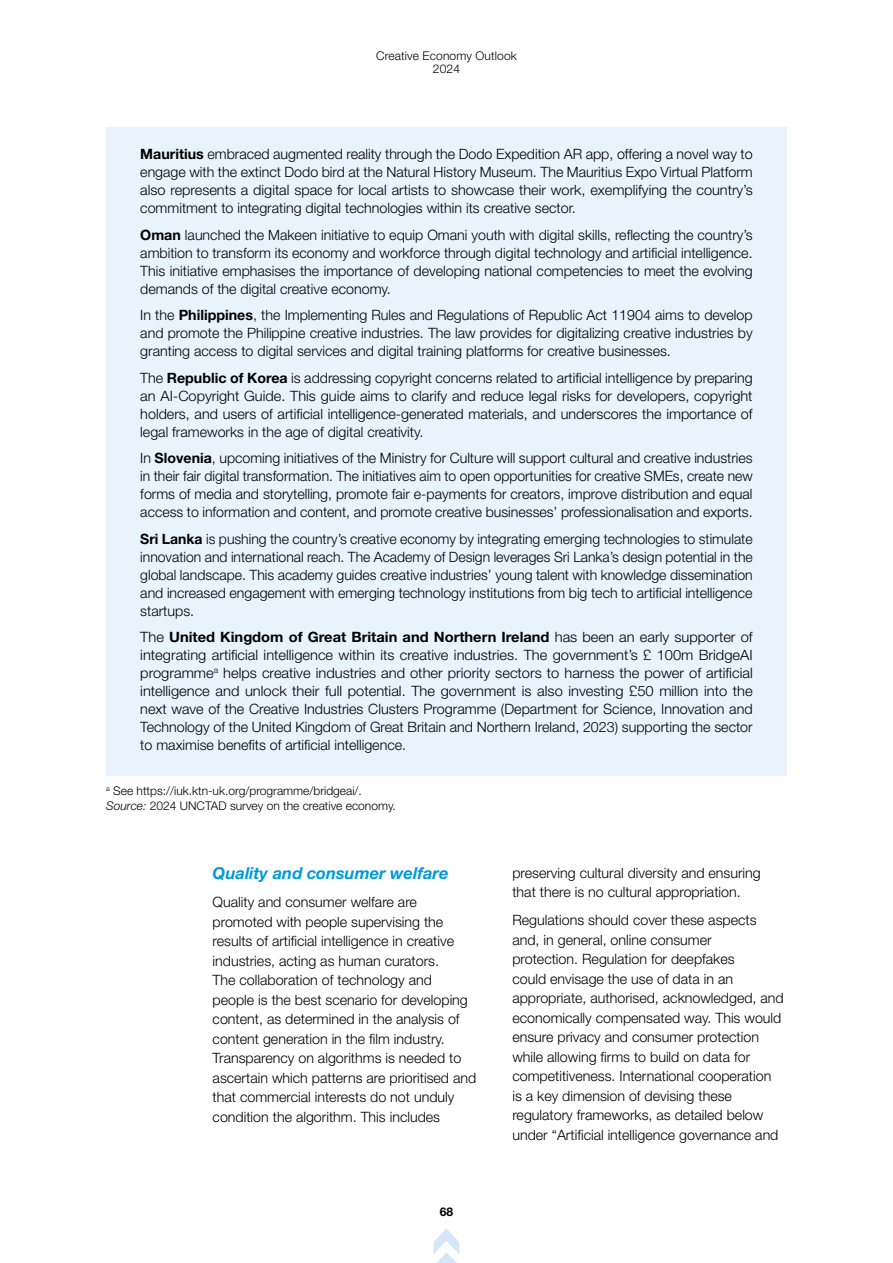
<style>
.page{position:relative;width:893px;height:1263px;background:#fff}
.page>*{position:absolute;margin:0;border:0;box-sizing:border-box;transform-origin:0 0}
.t1{font:italic 700 16.5px "Helvetica Neue LT Std";color:#009ad9}
.t2{font:300 14.25px/18px "Helvetica Neue LT Std";color:#000;text-align:justify}
.t3{font:300 12px/13.5px "Helvetica Neue LT Std";color:#000;text-align:center}
.t4{font:700 12px "Helvetica Neue LT Std";color:#000}
.s1{font-weight:700}
.s2{font-style:italic}
</style>
<div class="page">
<svg style="left:433px;top:1228px;width:27px;height:35px"></svg>
<div style="left:106px;top:128px;width:681px;height:110px;background:#e9f3fc"></div>
<div style="left:106px;top:208px;width:681px;height:111px;background:#e9f3fc"></div>
<div style="left:106px;top:289px;width:681px;height:92px;background:#e9f3fc"></div>
<div style="left:106px;top:351px;width:681px;height:111px;background:#e9f3fc"></div>
<div style="left:106px;top:432px;width:681px;height:110px;background:#e9f3fc"></div>
<div style="left:106px;top:512px;width:681px;height:129px;background:#e9f3fc"></div>
<div style="left:106px;top:611px;width:681px;height:164px;background:#e9f3fc"></div>
<p class="t3" style="left:376px;top:48px;width:142px">Creative Economy Outlook<br>2024</p>
<p class="t2" style="left:140px;top:145px;width:614px"><span class="s1">Mauritius</span> embraced augmented reality through the Dodo Expedition AR app, offering a novel way to engage with the extinct Dodo bird at the Natural History Museum. The Mauritius Expo Virtual Platform also represents a digital space for local artists to showcase their work, exemplifying the country’s commitment to integrating digital technologies within its creative sector.</p>
<p class="t2" style="left:140px;top:225px;width:614px"><span class="s1">Oman</span> launched the Makeen initiative to equip Omani youth with digital skills, reflecting the country’s ambition to transform its economy and workforce through digital technology and artificial intelligence.<br>This initiative emphasises the importance of developing national competencies to meet the evolving demands of the digital creative economy.</p>
<p class="t2" style="left:140px;top:306px;width:614px">In the <span class="s1">Philippines</span>, the Implementing Rules and Regulations of Republic Act 11904 aims to develop and promote the Philippine creative industries. The law provides for digitalizing creative industries by granting access to digital services and digital training platforms for creative businesses.</p>
<p class="t2" style="left:140px;top:368px;width:614px">The <span class="s1">Republic of Korea</span> is addressing copyright concerns related to artificial intelligence by preparing an AI-Copyright Guide. This guide aims to clarify and reduce legal risks for developers, copyright holders, and users of artificial intelligence-generated materials, and underscores the importance of legal frameworks in the age of digital creativity.</p>
<p class="t2" style="left:140px;top:449px;width:614px">In <span class="s1">Slovenia</span>, upcoming initiatives of the Ministry for Culture will support cultural and creative industries in their fair digital transformation. The initiatives aim to open opportunities for creative SMEs, create new forms of media and storytelling, promote fair e-payments for creators, improve distribution and equal access to information and content, and promote creative businesses’ professionalisation and exports.</p>
<p class="t2" style="left:140px;top:529px;width:614px"><span class="s1">Sri Lanka</span> is pushing the country’s creative economy by integrating emerging technologies to stimulate innovation and international reach. The Academy of Design leverages Sri Lanka’s design potential in the global landscape. This academy guides creative industries’ young talent with knowledge dissemination and increased engagement with emerging technology institutions from big tech to artificial intelligence startups.</p>
<p class="t2" style="left:140px;top:628px;width:614px">The <span class="s1">United Kingdom of Great Britain and Northern Ireland</span> has been an early supporter of integrating artificial intelligence within its creative industries. The government’s £ 100m BridgeAI programme<sup>a</sup> helps creative industries and other priority sectors to harness the power of artificial intelligence and unlock their full potential. The government is also investing £50 million into the next wave of the Creative Industries Clusters Programme (Department for Science, Innovation and Technology of the United Kingdom of Great Britain and Northern Ireland, 2023) supporting the sector to maximise benefits of artificial intelligence.</p>
<p class="t3" style="left:106px;top:783px;width:291px;line-height:15px;text-align:left"><sup>a</sup> See https://iuk.ktn-uk.org/programme/bridgeai/.<br><span class="s2">Source:</span> 2024 UNCTAD survey on the creative economy.</p>
<p class="t1" style="left:213px;top:863px;width:237px">Quality and consumer welfare</p>
<p class="t2" style="left:213px;top:892px;width:265px;line-height:19.5px;text-align:left">Quality and consumer welfare are promoted with people supervising the results of artificial intelligence in creative industries, acting as human curators.<br>The collaboration of technology and people is the best scenario for developing content, as determined in the analysis of content generation in the film industry.<br>Transparency on algorithms is needed to ascertain which patterns are prioritised and that commercial interests do not unduly condition the algorithm. This includes</p>
<p class="t4" style="left:440px;top:1204px;width:15px">68</p>
<p class="t2" style="left:512px;top:862px;width:250px;line-height:19.5px">preserving cultural diversity and ensuring that there is no cultural appropriation.</p>
<p class="t2" style="left:512px;top:910px;width:273px;line-height:19.5px;text-align:left">Regulations should cover these aspects and, in general, online consumer<br>protection. Regulation for deepfakes<br>could envisage the use of data in an appropriate, authorised, acknowledged, and economically compensated way. This would ensure privacy and consumer protection while allowing firms to build on data for competitiveness. International cooperation is a key dimension of devising these regulatory frameworks, as detailed below under “Artificial intelligence governance and</p>
</div>
